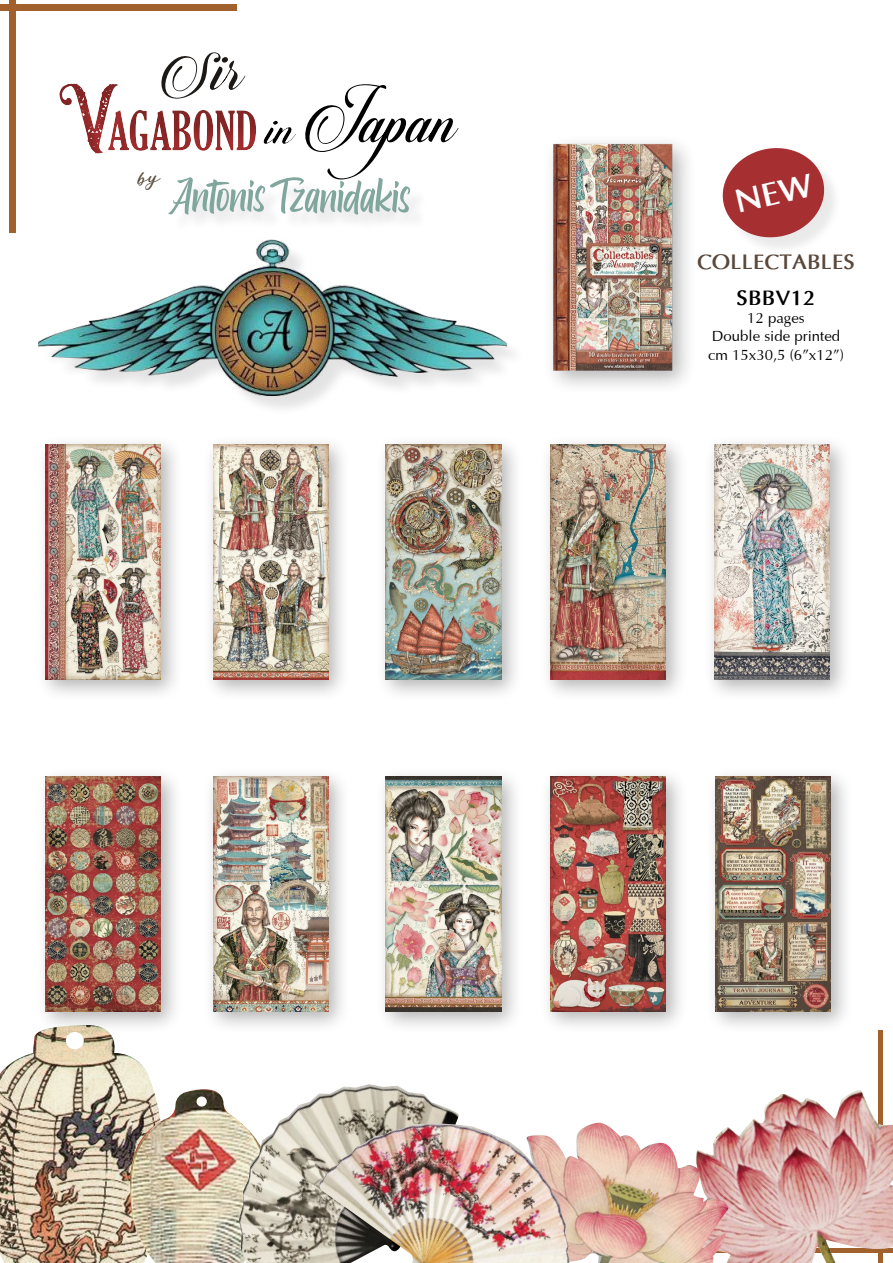
<style>
.page{position:relative;width:893px;height:1263px;background:#fff}
.page>*{position:absolute;margin:0;border:0;box-sizing:border-box;transform-origin:0 0}
.t1{font:22.5px "Cocktails";color:#594d3c}
.t2{font:700 21px "Optima";color:#59473a}
.t3{font:700 21px "Optima";color:#000}
.t4{font:15px/18px "Optima";color:#000;text-align:center}
</style>
<div class="page">
<hr style="left:878px;top:1031px;width:4px;height:232px;background:#a1612d">
<div style="left:0;top:4px;width:236px;height:6px;background:#a1612d"></div>
<div style="left:10px;top:0;width:6px;height:232px;background:#a1612d"></div>
<div style="left:540px;top:434px;width:149px;height:269px;background:#000;opacity:.3"></div>
<img style="left:550px;top:445px;width:116px;height:235px">
<div style="left:375px;top:766px;width:149px;height:268px;background:#000;opacity:.3"></div>
<img style="left:386px;top:776px;width:115px;height:235px">
<div style="left:35px;top:434px;width:149px;height:269px;background:#000;opacity:.3"></div>
<img style="left:46px;top:445px;width:115px;height:235px">
<div style="left:703px;top:434px;width:149px;height:269px;background:#000;opacity:.3"></div>
<img style="left:714px;top:445px;width:115px;height:235px">
<div style="left:540px;top:766px;width:149px;height:268px;background:#000;opacity:.3"></div>
<img style="left:550px;top:776px;width:116px;height:235px">
<div style="left:705px;top:766px;width:149px;height:268px;background:#000;opacity:.3"></div>
<img style="left:716px;top:776px;width:115px;height:235px">
<div style="left:202px;top:434px;width:149px;height:269px;background:#000;opacity:.3"></div>
<img style="left:213px;top:445px;width:115px;height:235px">
<div style="left:375px;top:434px;width:149px;height:269px;background:#000;opacity:.3"></div>
<img style="left:386px;top:445px;width:115px;height:235px">
<div style="left:35px;top:766px;width:149px;height:268px;background:#000;opacity:.3"></div>
<img style="left:46px;top:776px;width:115px;height:235px">
<div style="left:202px;top:766px;width:149px;height:268px;background:#000;opacity:.3"></div>
<img style="left:213px;top:776px;width:115px;height:235px">
<div style="left:542px;top:133px;width:155px;height:262px;background:#000;opacity:.3"></div>
<img style="left:550px;top:135px;width:126px;height:244px">
<div style="left:725px;top:151px;width:118px;height:105px;background:#000;opacity:.09"></div>
<div style="left:273px;top:180px;width:155px;height:53px;background:#f2f2f2"></div>
<div style="left:172px;top:180px;width:111px;height:53px;background:#f3f3f3"></div>
<svg style="left:59px;top:52px;width:400px;height:163px"></svg>
<img style="left:38px;top:218px;width:468px;height:191px">
<img style="left:0;top:1025px;width:163px;height:238px">
<div style="left:66px;top:1032px;width:18px;height:17px;background:#fff;border-radius:50%"></div>
<img style="left:127px;top:1089px;width:112px;height:174px">
<div style="left:197px;top:1096px;width:10px;height:10px;background:#fff;border-radius:50%"></div>
<img style="left:730px;top:1090px;width:163px;height:173px">
<img style="left:570px;top:1123px;width:160px;height:140px">
<img style="left:239px;top:1084px;width:220px;height:179px">
<img style="left:319px;top:1123px;width:251px;height:140px">
<svg style="left:722px;top:148px;width:106px;height:93px"></svg>
<h1 class="t1" style="left:139px;top:169px;width:23px">by</h1>
<h2 class="t2" style="left:697px;top:249px;width:159px">COLLECTABLES</h2>
<h2 class="t3" style="left:737px;top:285px;width:80px">SBBV12</h2>
<p class="t4" style="left:712px;top:308px;width:130px">12 pages<br>Double side printed</p>
<p class="t4" style="left:708px;top:345px;width:137px">cm 15x30,5 (6”x12”)</p>
</div>
